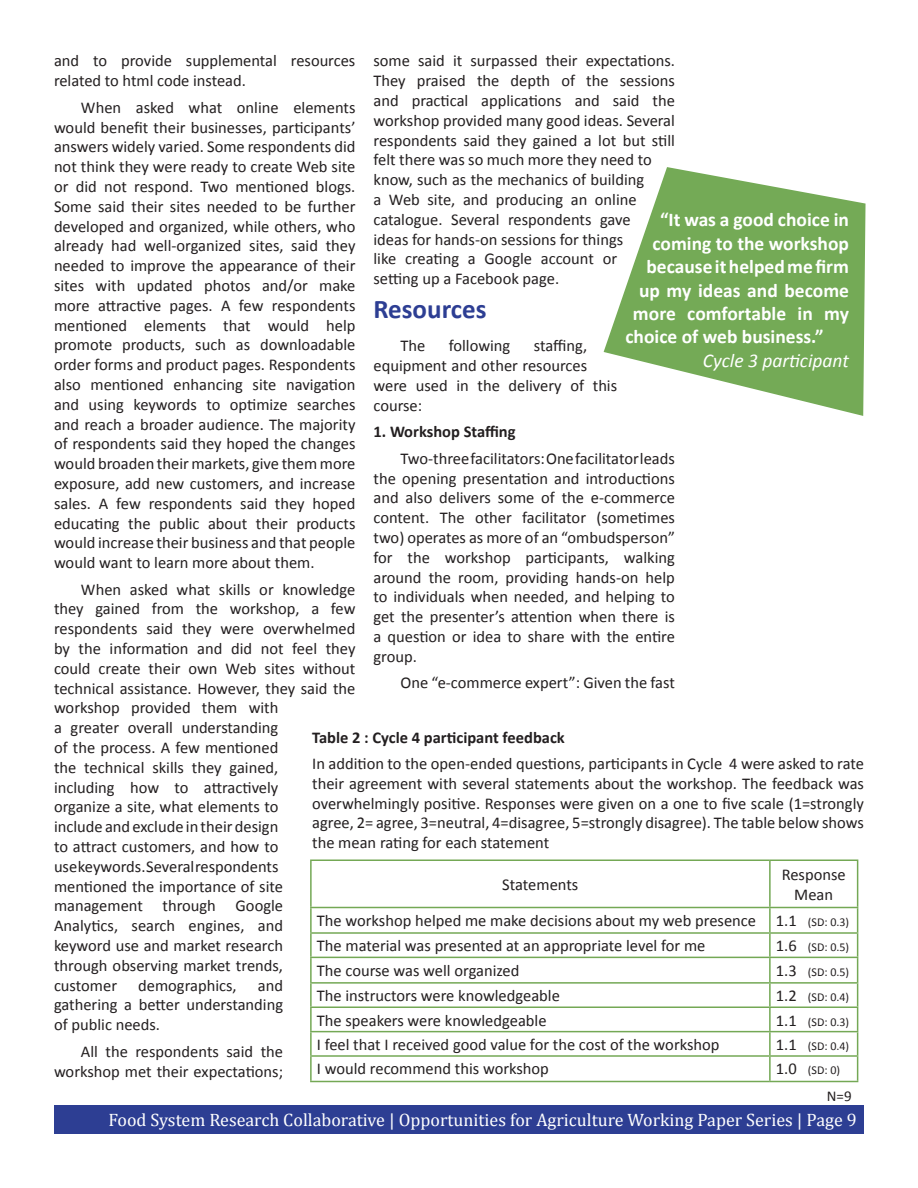
<style>
.page{position:relative;width:918px;height:1188px;background:#fff}
.page>*{position:absolute;margin:0;border:0;box-sizing:border-box;transform-origin:0 0}
.Paragraph_Style_2{font:700 27px "Calibri";color:#2d3e93}
.t1{font:700 19.5px "Calibri";color:#fff}
.t2{font:italic 19.5px "Calibri";color:#fff}
.t3{font:18px "Cambria";color:#fff}
.Paragraph_Style_1{font:16.5px/19.8px "Calibri";color:#231f20}
.Paragraph_Style_1-2{font:700 16.5px "Calibri";color:#231f20}
.t4{font:15px "Calibri";color:#231f20}
.t5{font:12px "Calibri";color:#231f20}
.s1{font-size:16.5px}
</style>
<div class="page">
<div style="left:54px;top:1105px;width:810px;height:29px;background:#2d3e93"></div>
<svg style="left:604px;top:167px;width:262px;height:249px;fill:#74aa56"></svg>
<hr style="left:310px;top:860px;width:460px;height:1px;background:#74a855">
<hr style="left:310px;top:861px;width:2px;height:46px;background:#74a855">
<hr style="left:770px;top:860px;width:88px;height:1px;background:#74a855">
<hr style="left:769px;top:861px;width:2px;height:46px;background:#74a855">
<hr style="left:857px;top:861px;width:1px;height:46px;background:#74a855">
<hr style="left:310px;top:907px;width:460px;height:1px;background:#74a855">
<hr style="left:770px;top:907px;width:88px;height:1px;background:#74a855">
<hr style="left:310px;top:908px;width:2px;height:24px;background:#74a855">
<hr style="left:769px;top:908px;width:2px;height:24px;background:#74a855">
<hr style="left:310px;top:932px;width:460px;height:2px;background:#74a855">
<hr style="left:310px;top:934px;width:2px;height:23px;background:#74a855">
<hr style="left:770px;top:932px;width:88px;height:2px;background:#74a855">
<hr style="left:769px;top:934px;width:2px;height:23px;background:#74a855">
<hr style="left:310px;top:957px;width:460px;height:1px;background:#74a855">
<hr style="left:310px;top:958px;width:2px;height:24px;background:#74a855">
<hr style="left:770px;top:957px;width:88px;height:1px;background:#74a855">
<hr style="left:769px;top:958px;width:2px;height:24px;background:#74a855">
<hr style="left:310px;top:982px;width:460px;height:2px;background:#74a855">
<hr style="left:310px;top:984px;width:2px;height:22px;background:#74a855">
<hr style="left:770px;top:982px;width:88px;height:2px;background:#74a855">
<hr style="left:769px;top:984px;width:2px;height:22px;background:#74a855">
<hr style="left:310px;top:1006px;width:460px;height:2px;background:#74a855">
<hr style="left:310px;top:1008px;width:2px;height:23px;background:#74a855">
<hr style="left:770px;top:1006px;width:88px;height:2px;background:#74a855">
<hr style="left:769px;top:1008px;width:2px;height:23px;background:#74a855">
<hr style="left:310px;top:1031px;width:460px;height:1px;background:#74a855">
<hr style="left:310px;top:1032px;width:2px;height:23px;background:#74a855">
<hr style="left:770px;top:1031px;width:88px;height:1px;background:#74a855">
<hr style="left:769px;top:1032px;width:2px;height:23px;background:#74a855">
<hr style="left:310px;top:1055px;width:460px;height:2px;background:#74a855">
<hr style="left:310px;top:1057px;width:2px;height:24px;background:#74a855">
<hr style="left:770px;top:1055px;width:88px;height:2px;background:#74a855">
<hr style="left:769px;top:1057px;width:2px;height:24px;background:#74a855">
<svg style="left:857px;top:908px;width:1px;height:173px"></svg>
<hr style="left:310px;top:1081px;width:460px;height:1px;background:#74a855">
<hr style="left:770px;top:1081px;width:88px;height:1px;background:#74a855">
<p class="Paragraph_Style_1" style="left:54px;top:50px;width:303px">and to provide supplemental resources related to html code instead.</p>
<p class="Paragraph_Style_1" style="left:54px;top:97px;width:303px;text-align:justify;text-indent:27px">When asked what online elements would benefit their businesses, participants’ answers widely varied. Some respondents did not think they were ready to create Web site or did not respond. Two mentioned blogs.<br>Some said their sites needed to be further developed and organized, while others, who already had well-organized sites, said they needed to improve the appearance of their sites with updated photos and/or make more attractive pages. A few respondents mentioned elements that would help promote products, such as downloadable order forms and product pages. Respondents also mentioned enhancing site navigation and using keywords to optimize searches and reach a broader audience. The majority of respondents said they hoped the changes would broaden their markets, give them more exposure, add new customers, and increase sales. A few respondents said they hoped educating the public about their products would increase their business and that people would want to learn more about them.</p>
<p class="Paragraph_Style_1" style="left:54px;top:579px;width:303px;text-indent:27px">When asked what skills or knowledge they gained from the workshop, a few respondents said they were overwhelmed by the information and did not feel they could create their own Web sites without technical assistance. However, they said the workshop provided them with<br>a greater overall understanding<br>of the process. A few mentioned<br>the technical skills they gained,<br>including how to attractively<br>organize a site, what elements to<br>include and exclude in their design<br>to attract customers, and how to<br>use keywords. Several respondents mentioned the importance of site management through Google<br>Analytics, search engines, and<br>keyword use and market research<br>through observing market trends,<br>customer</p>
<p class="Paragraph_Style_1" style="left:374px;top:50px;width:303px">some said it surpassed their expectations.<br>They praised the depth of the sessions and practical applications and said the workshop provided many good ideas. Several respondents said they gained a lot but still felt there was so much more they need to know, such as the mechanics of building<br>a Web site, and producing an online catalogue. Several respondents gave<br>ideas for hands-on sessions for things<br>like creating a Google account or<br>setting up a Facebook page.</p>
<p class="Paragraph_Style_2" style="left:374px;top:292px;width:115px">Resources</p>
<p class="Paragraph_Style_1" style="left:400px;top:335px;width:26px">The</p>
<p class="Paragraph_Style_1" style="left:449px;top:335px;width:63px">following</p>
<p class="t1" style="left:660px;top:208px;width:190px">“It was a good choice in</p>
<p class="t1" style="left:653px;top:231px;width:198px">coming to the workshop</p>
<p class="t1" style="left:647px;top:255px;width:204px">because it helped me firm</p>
<p class="t1" style="left:639px;top:278px;width:211px">up my ideas and become</p>
<p class="t1" style="left:633px;top:301px;width:218px">more comfortable in my</p>
<p class="t1" style="left:625px;top:325px;width:200px">choice of web business.”</p>
<p class="t2" style="left:703px;top:348px;width:148px">Cycle 3 participant</p>
<p class="Paragraph_Style_1" style="left:374px;top:335px;width:245px;text-indent:160px">staffing, equipment and other resources were used in the delivery of this course:</p>
<p class="Paragraph_Style_1-2" style="left:374px;top:421px;width:144px">1. Workshop Staffing</p>
<p class="Paragraph_Style_1" style="left:374px;top:448px;width:303px;text-align:justify;text-indent:27px">Two-three facilitators: One facilitator leads the opening presentation and introductions and also delivers some of the e-commerce content. The other facilitator (sometimes two) operates as more of an “ombudsperson” for the workshop participants, walking around the room, providing hands-on help to individuals when needed, and helping to get the presenter’s attention when there is a question or idea to share with the entire group.</p>
<p class="Paragraph_Style_1" style="left:400px;top:672px;width:276px">One “e-commerce expert”: Given the fast</p>
<p class="Paragraph_Style_1-2" style="left:312px;top:727px;width:254px">Table 2 : Cycle 4 participant feedback</p>
<p class="Paragraph_Style_1" style="left:312px;top:753px;width:553px;text-align:justify">In addition to the open-ended questions, participants in Cycle 4 were asked to rate their agreement with several statements about the workshop. The feedback was overwhelmingly positive. Responses were given on a one to five scale (1=strongly agree, 2= agree, 3=neutral, 4=disagree, 5=strongly disagree). The table below shows the mean rating for each statement</p>
<p class="Paragraph_Style_1" style="left:502px;top:874px;width:78px">Statements</p>
<p class="Paragraph_Style_1" style="left:782px;top:864px;width:66px;text-align:center">Response<br>Mean</p>
<p class="Paragraph_Style_1" style="left:317px;top:910px;width:441px">The workshop helped me make decisions about my web presence</p>
<p class="t5" style="left:776px;top:914px;width:75px"><span class="s1">1.1</span> (SD: 0.3)</p>
<p class="Paragraph_Style_1" style="left:317px;top:935px;width:390px">The material was presented at an appropriate level for me</p>
<p class="t5" style="left:776px;top:940px;width:75px"><span class="s1">1.6</span> (SD: 0.5)</p>
<p class="Paragraph_Style_1" style="left:317px;top:960px;width:204px">The course was well organized</p>
<p class="t5" style="left:776px;top:964px;width:75px"><span class="s1">1.3</span> (SD: 0.5)</p>
<p class="Paragraph_Style_1" style="left:317px;top:985px;width:245px">The instructors were knowledgeable</p>
<p class="t5" style="left:776px;top:990px;width:75px"><span class="s1">1.2</span> (SD: 0.4)</p>
<p class="Paragraph_Style_1" style="left:317px;top:1009px;width:231px">The speakers were knowledgeable</p>
<p class="t5" style="left:776px;top:1014px;width:75px"><span class="s1">1.1</span> (SD: 0.3)</p>
<p class="Paragraph_Style_1" style="left:317px;top:1034px;width:404px">I feel that I received good value for the cost of the workshop</p>
<p class="t5" style="left:776px;top:1039px;width:75px"><span class="s1">1.1</span> (SD: 0.4)</p>
<p class="Paragraph_Style_1" style="left:317px;top:1058px;width:234px">I would recommend this workshop</p>
<p class="t5" style="left:776px;top:1063px;width:66px"><span class="s1">1.0</span> (SD: 0)</p>
<p class="t4" style="left:827px;top:1087px;width:26px">N=9</p>
<p class="Paragraph_Style_1" style="left:138px;top:975px;width:100px">demographics,</p>
<p class="Paragraph_Style_1" style="left:54px;top:975px;width:231px;text-align:justify;text-indent:204px">and gathering a better understanding of public needs.</p>
<p class="Paragraph_Style_1" style="left:54px;top:1041px;width:231px;text-align:right">All the respondents said the workshop met their expectations;</p>
<p class="t3" style="left:109px;top:1110px;width:750px">Food System Research Collaborative | Opportunities for Agriculture Working Paper Series | Page 9</p>
</div>
